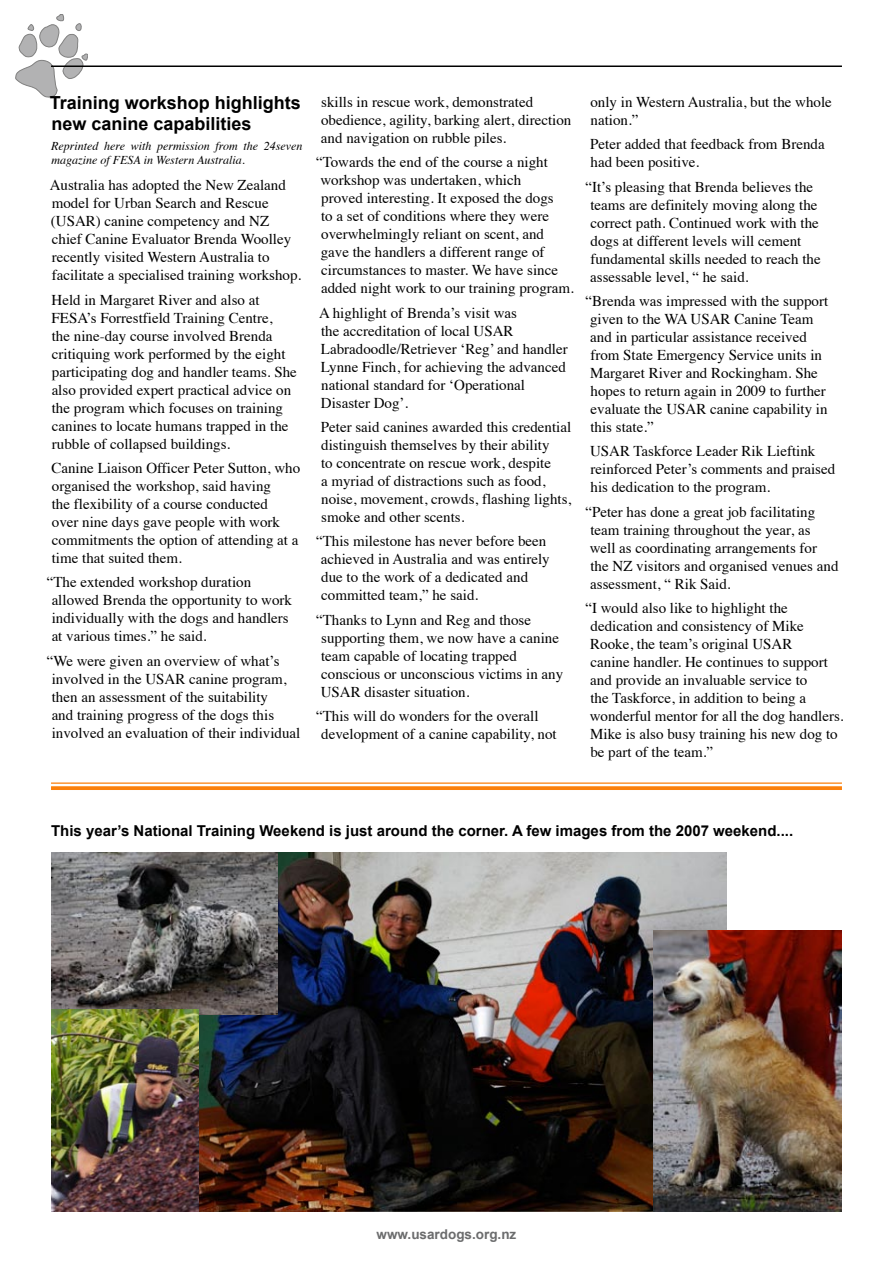
<style>
.page{position:relative;width:893px;height:1263px;background:#fff}
.page>*{position:absolute;margin:0;border:0;box-sizing:border-box;transform-origin:0 0}
.t1{font:700 18px/21.6px "Arial";color:#000}
.t2{font:15px/18px "Times";color:#000}
.t3{font:700 15px "Arial";color:#000}
.t4{font:700 13.5px "Arial";color:#6b6c6d}
.t5{font:italic 12px/13.5px "Times";color:#000}
</style>
<div class="page">
<svg style="left:16px;top:14px;width:72px;height:83px"></svg>
<hr style="left:51px;top:65px;width:791px;height:2px;background:#000">
<img style="left:198px;top:853px;width:528px;height:359px">
<img style="left:51px;top:853px;width:226px;height:161px">
<img style="left:654px;top:930px;width:188px;height:282px">
<img style="left:51px;top:1010px;width:147px;height:202px">
<hr style="left:51px;top:782px;width:791px;height:2px;background:#fb800b">
<svg style="left:51px;top:786px;width:791px;height:4px;background:#fb881a"></svg>
<p class="t1" style="left:50px;top:92px;width:253px">Training workshop highlights new canine capabilities</p>
<p class="t5" style="left:51px;top:139px;width:253px">Reprinted here with permission from the 24seven magazine of FESA in Western Australia.</p>
<p class="t2" style="left:50px;top:175px;width:253px">Australia has adopted the New Zealand model for Urban Search and Rescue (USAR) canine competency and NZ chief Canine Evaluator Brenda Woolley recently visited Western Australia to facilitate a specialised training workshop.</p>
<p class="t2" style="left:52px;top:289px;width:247px">Held in Margaret River and also at FESA’s Forrestfield Training Centre,<br>the nine-day course involved Brenda critiquing work performed by the eight participating dog and handler teams. She also provided expert practical advice on the program which focuses on training canines to locate humans trapped in the rubble of collapsed buildings.</p>
<p class="t2" style="left:51px;top:458px;width:250px">Canine Liaison Officer Peter Sutton, who organised the workshop, said having<br>the flexibility of a course conducted<br>over nine days gave people with work commitments the option of attending at a time that suited them.</p>
<p class="t2" style="left:52px;top:572px;width:242px;text-indent:-5px">“The extended workshop duration allowed Brenda the opportunity to work individually with the dogs and handlers at various times.” he said.</p>
<p class="t2" style="left:52px;top:650px;width:250px;text-indent:-5px">“We were given an overview of what’s involved in the USAR canine program, then an assessment of the suitability<br>and training progress of the dogs this involved an evaluation of their individual</p>
<p class="t2" style="left:321px;top:92px;width:252px">skills in rescue work, demonstrated obedience, agility, barking alert, direction and navigation on rubble piles.</p>
<p class="t2" style="left:316px;top:152px;width:259px">“Towards the end of the course a night workshop was undertaken, which<br>proved interesting. It exposed the dogs<br>to a set of conditions where they were overwhelmingly reliant on scent, and<br>gave the handlers a different range of circumstances to master. We have since added night work to our training program.</p>
<p class="t2" style="left:319px;top:302px;width:250px">A highlight of Brenda’s visit was<br>the accreditation of local USAR Labradoodle/Retriever ‘Reg’ and handler Lynne Finch, for achieving the advanced national standard for ‘Operational Disaster Dog’.</p>
<p class="t2" style="left:321px;top:417px;width:252px">Peter said canines awarded this credential distinguish themselves by their ability<br>to concentrate on rescue work, despite<br>a myriad of distractions such as food, noise, movement, crowds, flashing lights, smoke and other scents.</p>
<p class="t2" style="left:321px;top:531px;width:230px;text-indent:-5px">“This milestone has never before been achieved in Australia and was entirely due to the work of a dedicated and committed team,” he said.</p>
<p class="t2" style="left:321px;top:609px;width:244px;text-indent:-5px">“Thanks to Lynn and Reg and those supporting them, we now have a canine team capable of locating trapped conscious or unconscious victims in any USAR disaster situation.</p>
<p class="t2" style="left:321px;top:706px;width:237px;text-indent:-5px">“This will do wonders for the overall development of a canine capability, not</p>
<p class="t2" style="left:590px;top:92px;width:243px">only in Western Australia, but the whole nation.”</p>
<p class="t2" style="left:590px;top:134px;width:236px">Peter added that feedback from Brenda had been positive.</p>
<p class="t2" style="left:590px;top:176px;width:232px;text-indent:-5px">“It’s pleasing that Brenda believes the teams are definitely moving along the correct path. Continued work with the dogs at different levels will cement fundamental skills needed to reach the assessable level, “ he said.</p>
<p class="t2" style="left:590px;top:291px;width:240px;text-indent:-5px">“Brenda was impressed with the support given to the WA USAR Canine Team and in particular assistance received from State Emergency Service units in Margaret River and Rockingham. She hopes to return again in 2009 to further evaluate the USAR canine capability in this state.”</p>
<p class="t2" style="left:590px;top:441px;width:247px">USAR Taskforce Leader Rik Lieftink reinforced Peter’s comments and praised his dedication to the program.</p>
<p class="t2" style="left:585px;top:501px;width:255px">“Peter has done a great job facilitating team training throughout the year, as<br>well as coordinating arrangements for<br>the NZ visitors and organised venues and assessment, “ Rik Said.</p>
<p class="t2" style="left:585px;top:598px;width:260px">“I would also like to highlight the dedication and consistency of Mike Rooke, the team’s original USAR<br>canine handler. He continues to support and provide an invaluable service to<br>the Taskforce, in addition to being a wonderful mentor for all the dog handlers.<br>Mike is also busy training his new dog to be part of the team.”</p>
<p class="t3" style="left:51px;top:821px;width:744px">This year’s National Training Weekend is just around the corner. A few images from the 2007 weekend....</p>
<p class="t4" style="left:377px;top:1225px;width:141px">www.usardogs.org.nz</p>
</div>
